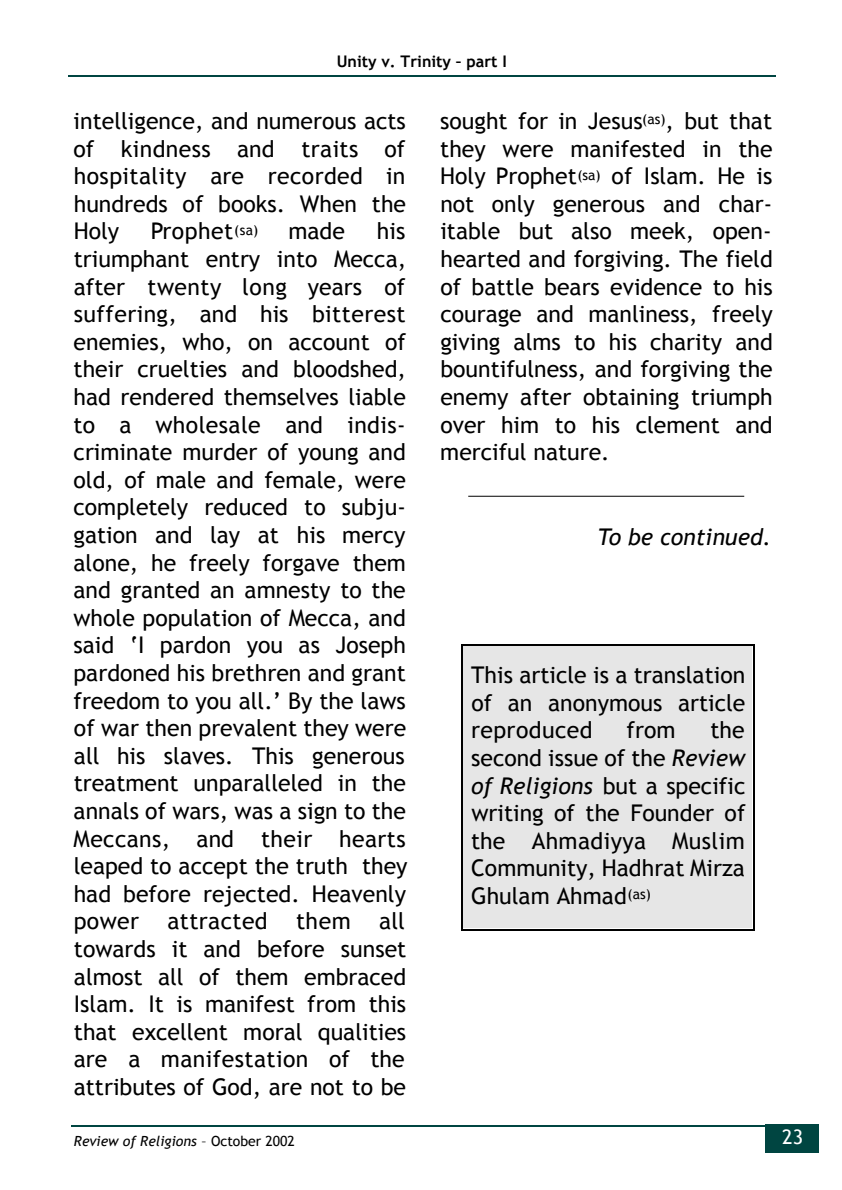
<style>
.page{position:relative;width:842px;height:1190px;background:#fff}
.page>*{position:absolute;margin:0;border:0;box-sizing:border-box;transform-origin:0 0}
.t1{font:23px/27.6px "Trebuchet MS";color:#000;text-align:justify}
.t2{font:italic 23px "Trebuchet MS";color:#000}
.t3{font:20px "Trebuchet MS";color:#fff}
.t4{font:700 16px "Trebuchet MS";color:#000}
.t5{font:italic 14px "Trebuchet MS";color:#000}
.s1{font-style:normal}
.s2{font-style:italic}
</style>
<div class="page">
<hr style="left:468px;top:496px;width:276px;height:1px;background:#000">
<div style="left:766px;top:1124px;width:53px;height:29px;background:#004541"></div>
<hr style="left:72px;top:1125px;width:694px;height:2px;background:#004541">
<hr style="left:68px;top:75px;width:708px;height:2px;background:#004541">
<div style="left:462px;top:644px;width:292px;height:286px;background:#e6e6e6"></div>
<p class="t4" style="left:337px;top:52px;width:172px">Unity v. Trinity – part I</p>
<p class="t1" style="left:74px;top:107px;width:334px">intelligence, and numerous acts of kindness and traits of hospitality are recorded in hundreds of books. When the Holy</p>
<p class="t1" style="left:74px;top:217px;width:336px;text-align:left;text-indent:303px">his triumphant entry into Mecca, after twenty long years of suffering, and his bitterest enemies, who, on account of their cruelties and bloodshed, had rendered themselves liable to a wholesale and indis&shy;criminate murder of young and old, of male and female, were completely reduced to subju&shy;gation and lay at his mercy alone, he freely forgave them and granted an amnesty to the whole population of Mecca, and said ‘I pardon you as Joseph pardoned his brethren and grant freedom to you all.’ By the laws of war then prevalent they were all his slaves. This generous treatment unparalleled in the annals of wars, was a sign to the<br>Meccans, and their hearts leaped to accept the truth they had before rejected. Heavenly power attracted them all towards it and before sunset almost all of them embraced<br>Islam. It is manifest from this that excellent moral qualities are a manifestation of the attributes of God, are not to be</p>
<p class="t1" style="left:151px;top:217px;width:109px">Pr o p h e t<sup>(</sup> <sup>s</sup> <sup>a</sup> <sup>)</sup></p>
<p class="t1" style="left:288px;top:217px;width:58px">made</p>
<p class="t5" style="left:74px;top:1132px;width:222px">Review of Religions <span class="s1">– October 2002</span></p>
<p class="t1" style="left:440px;top:107px;width:334px">sought for in Jesus<sup>(as)</sup>, but that they were manifested in the Holy Prophet<sup>(sa)</sup> of Islam. He is not only generous and char&shy;itable but also meek, open&shy;hearted and forgiving. The field of battle bears evidence to his courage and manliness, freely giving alms to his charity and bountifulness, and forgiving the enemy after obtaining triumph over him to his clement and merciful nature.</p>
<p class="t2" style="left:598px;top:523px;width:175px">To be continued.</p>
<p class="t1" style="left:471px;top:661px;width:276px">This article is a translation of an anonymous article reproduced</p>
<p class="t1" style="left:471px;top:716px;width:276px;text-indent:239px">the second issue of the <span class="s2">Review of Religions</span> but a specific writing of the Founder of the Ahmadiyya Muslim Community, Hadhrat Mirza Ghulam Ahmad<sup>(as)</sup></p>
<p class="t1" style="left:627px;top:716px;width:50px">from</p>
<p class="t3" style="left:782px;top:1125px;width:22px">23</p>
</div>
